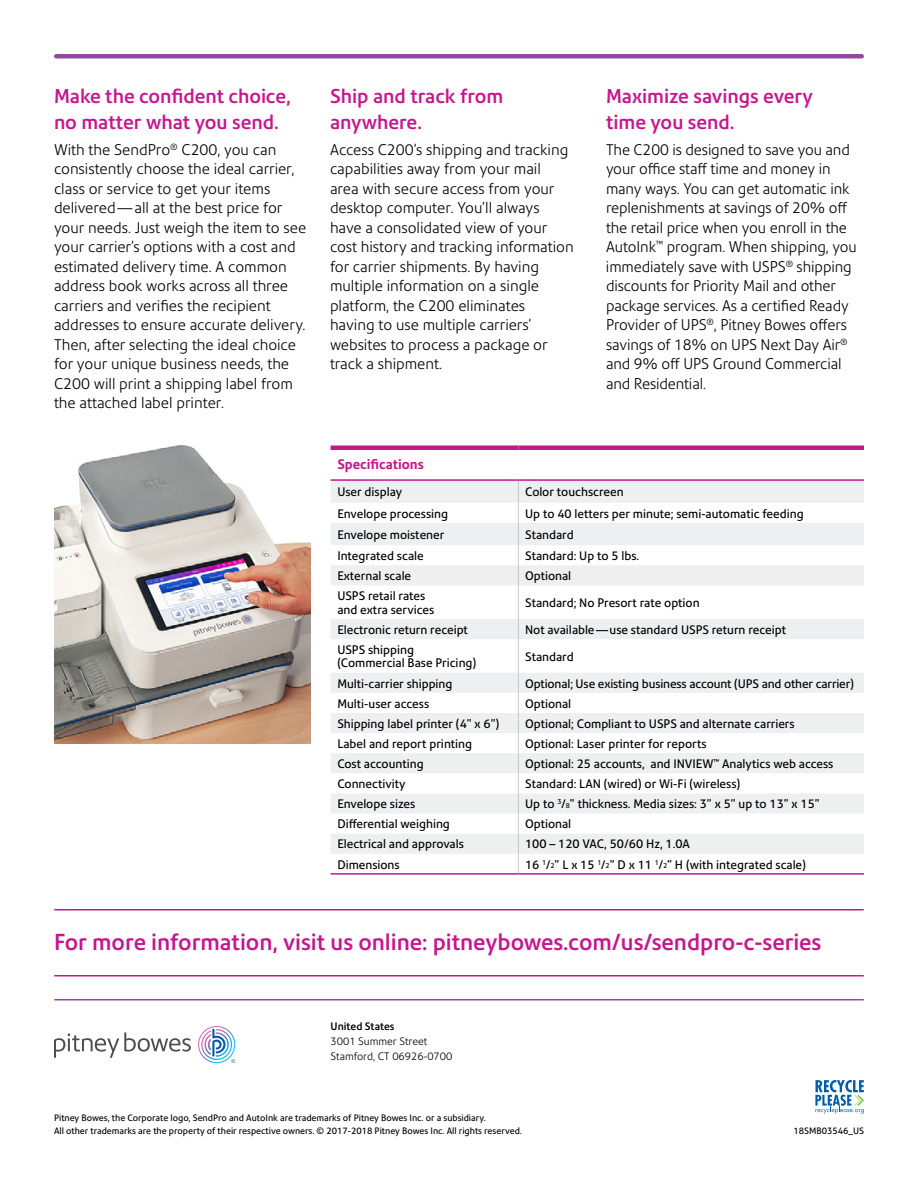
<style>
.page{position:relative;width:918px;height:1188px;background:#fff}
.page>*{position:absolute;margin:0;border:0;box-sizing:border-box;transform-origin:0 0}
.t1{font:500 22.5px "Precision Sans";color:#c6168d}
.t2{font:500 19.5px/25.5px "Precision Sans";color:#c6168d}
.t3{font:300 15px/19.5px "Precision Sans";color:#000}
.t4{font:700 13.5px "Precision Sans";color:#c6168d}
.t5{font:12px/13.5px "Precision Sans";color:#000}
.t6{font:300 10.5px/15px "Precision Sans";color:#000}
.t7{font:500 10.5px "Precision Sans";color:#000}
.t8{font:9px/13.5px "Precision Sans";color:#000}
.s1{font-size:7.05px}
</style>
<div class="page">
<img style="left:54px;top:445px;width:257px;height:299px">
<hr style="left:56px;top:54px;width:806px;height:4px;background:#90499c">
<svg style="left:331px;top:481px;width:533px;height:373px"></svg>
<svg style="left:518px;top:481px;width:1px;height:104px"></svg>
<hr style="left:518px;top:585px;width:1px;height:34px;background:#c7c8ca">
<svg style="left:518px;top:619px;width:1px;height:20px"></svg>
<hr style="left:518px;top:639px;width:1px;height:34px;background:#c7c8ca">
<svg style="left:518px;top:673px;width:1px;height:200px"></svg>
<div style="left:331px;top:445px;width:187px;height:5px;background:#c6168d"></div>
<div style="left:518px;top:445px;width:346px;height:5px;background:#c6168d"></div>
<hr style="left:331px;top:479px;width:187px;height:2px;background:#c6168d">
<hr style="left:518px;top:479px;width:346px;height:2px;background:#c6168d">
<hr style="left:331px;top:873px;width:187px;height:2px;background:#c6168d">
<hr style="left:518px;top:873px;width:346px;height:2px;background:#c6168d">
<hr style="left:55px;top:975px;width:808px;height:1px;background:#c6168d">
<hr style="left:55px;top:909px;width:808px;height:1px;background:#c6168d">
<hr style="left:55px;top:999px;width:808px;height:1px;background:#90499c">
<svg style="left:54px;top:1032px;width:137px;height:26px"></svg>
<svg style="left:198px;top:1026px;width:37px;height:37px"></svg>
<svg style="left:815px;top:1080px;width:49px;height:34px"></svg>
<h2 class="t2" style="left:54px;top:84px;width:238px">Make the confident choice, no matter what you send.</h2>
<p class="t3" style="left:54px;top:140px;width:254px">With the SendPro<sup>®</sup> C200, you can consistently choose the ideal carrier, class or service to get your items delivered—all at the best price for your needs. Just weigh the item to see your carrier’s options with a cost and estimated delivery time. A common address book works across all three carriers and verifies the recipient addresses to ensure accurate delivery.<br>Then, after selecting the ideal choice for your unique business needs, the C200 will print a shipping label from the attached label printer.</p>
<h2 class="t2" style="left:330px;top:84px;width:175px">Ship and track from anywhere.</h2>
<p class="t3" style="left:330px;top:140px;width:245px">Access C200’s shipping and tracking capabilities away from your mail<br>area with secure access from your desktop computer. You’ll always have a consolidated view of your cost history and tracking information for carrier shipments. By having multiple information on a single platform, the C200 eliminates<br>having to use multiple carriers’ websites to process a package or track a shipment.</p>
<h2 class="t2" style="left:606px;top:84px;width:209px">Maximize savings every time you send.</h2>
<p class="t3" style="left:606px;top:140px;width:252px">The C200 is designed to save you and your office staff time and money in many ways. You can get automatic ink replenishments at savings of 20% off the retail price when you enroll in the AutoInk<sup>™</sup> program. When shipping, you immediately save with USPS<sup>®</sup> shipping discounts for Priority Mail and other package services. As a certified Ready Provider of UPS<sup>®</sup>, Pitney Bowes offers savings of 18% on UPS Next Day Air<sup>® </sup>and 9% off UPS Ground Commercial and Residential.</p>
<p class="t4" style="left:337px;top:456px;width:88px">Specifications</p>
<p class="t5" style="left:337px;top:485px;width:66px">User display</p>
<p class="t5" style="left:525px;top:485px;width:100px">Color touchscreen</p>
<p class="t5" style="left:337px;top:507px;width:112px">Envelope processing</p>
<p class="t5" style="left:525px;top:507px;width:280px">Up to 40 letters per minute; semi-automatic feeding</p>
<p class="t5" style="left:337px;top:528px;width:109px">Envelope moistener</p>
<p class="t5" style="left:525px;top:528px;width:50px">Standard</p>
<p class="t5" style="left:337px;top:549px;width:88px">Integrated scale</p>
<p class="t5" style="left:525px;top:549px;width:116px">Standard: Up to 5 lbs.</p>
<p class="t5" style="left:337px;top:569px;width:75px">External scale</p>
<p class="t5" style="left:525px;top:569px;width:48px">Optional</p>
<p class="t5" style="left:337px;top:589px;width:99px">USPS retail rates and extra services</p>
<p class="t5" style="left:525px;top:596px;width:176px">Standard; No Presort rate option</p>
<p class="t5" style="left:337px;top:623px;width:132px">Electronic return receipt</p>
<p class="t5" style="left:525px;top:623px;width:262px">Not available—use standard USPS return receipt</p>
<p class="t5" style="left:337px;top:643px;width:141px">USPS shipping (Commercial Base Pricing)</p>
<p class="t5" style="left:525px;top:650px;width:50px">Standard</p>
<p class="t5" style="left:337px;top:677px;width:117px">Multi-carrier shipping</p>
<p class="t5" style="left:525px;top:677px;width:330px">Optional; Use existing business account (UPS and other carrier)</p>
<p class="t5" style="left:337px;top:697px;width:93px">Multi-user access</p>
<p class="t5" style="left:525px;top:697px;width:48px">Optional</p>
<p class="t5" style="left:337px;top:717px;width:164px">Shipping label printer (4” x 6”)</p>
<p class="t5" style="left:525px;top:717px;width:271px">Optional; Compliant to USPS and alternate carriers</p>
<p class="t5" style="left:337px;top:737px;width:136px">Label and report printing</p>
<p class="t5" style="left:525px;top:737px;width:183px">Optional: Laser printer for reports</p>
<p class="t5" style="left:337px;top:757px;width:88px">Cost accounting</p>
<p class="t5" style="left:525px;top:757px;width:310px">Optional: 25 accounts, and INVIEW<sup>™</sup> Analytics web access</p>
<p class="t5" style="left:337px;top:777px;width:70px">Connectivity</p>
<p class="t5" style="left:525px;top:777px;width:217px">Standard: LAN (wired) or Wi-Fi (wireless)</p>
<p class="t5" style="left:337px;top:797px;width:80px">Envelope sizes</p>
<p class="t5" style="left:525px;top:797px;width:296px">Up to <sup>3</sup>/<span class="s1">8</span>” thickness. Media sizes: 3” x 5” up to 13” x 15”</p>
<p class="t5" style="left:337px;top:817px;width:114px">Differential weighing</p>
<p class="t5" style="left:525px;top:817px;width:48px">Optional</p>
<p class="t5" style="left:337px;top:837px;width:128px">Electrical and approvals</p>
<p class="t5" style="left:525px;top:837px;width:166px">100 – 120 VAC, 50/60 Hz, 1.0A</p>
<p class="t5" style="left:337px;top:858px;width:64px">Dimensions</p>
<p class="t5" style="left:525px;top:858px;width:282px">16 <sup>1</sup>/<span class="s1">2</span>” L x 15 <sup>1</sup>/<span class="s1">2</span>” D x 11 <sup>1</sup>/<span class="s1">2</span>” H (with integrated scale)</p>
<h1 class="t1" style="left:54px;top:929px;width:769px">For more information, visit us online: pitneybowes.com/us/sendpro-c-series</h1>
<p class="t7" style="left:331px;top:1020px;width:65px">United States</p>
<p class="t6" style="left:331px;top:1034px;width:123px">3001 Summer Street<br>Stamford, CT 06926-0700</p>
<p class="t8" style="left:54px;top:1111px;width:469px">Pitney Bowes, the Corporate logo, SendPro and AutoInk are trademarks of Pitney Bowes Inc. or a subsidiary.<br>All other trademarks are the property of their respective owners. © 2017-2018 Pitney Bowes Inc. All rights reserved.</p>
<p class="t8" style="left:793px;top:1124px;width:72px">18SMB03546_US</p>
</div>
